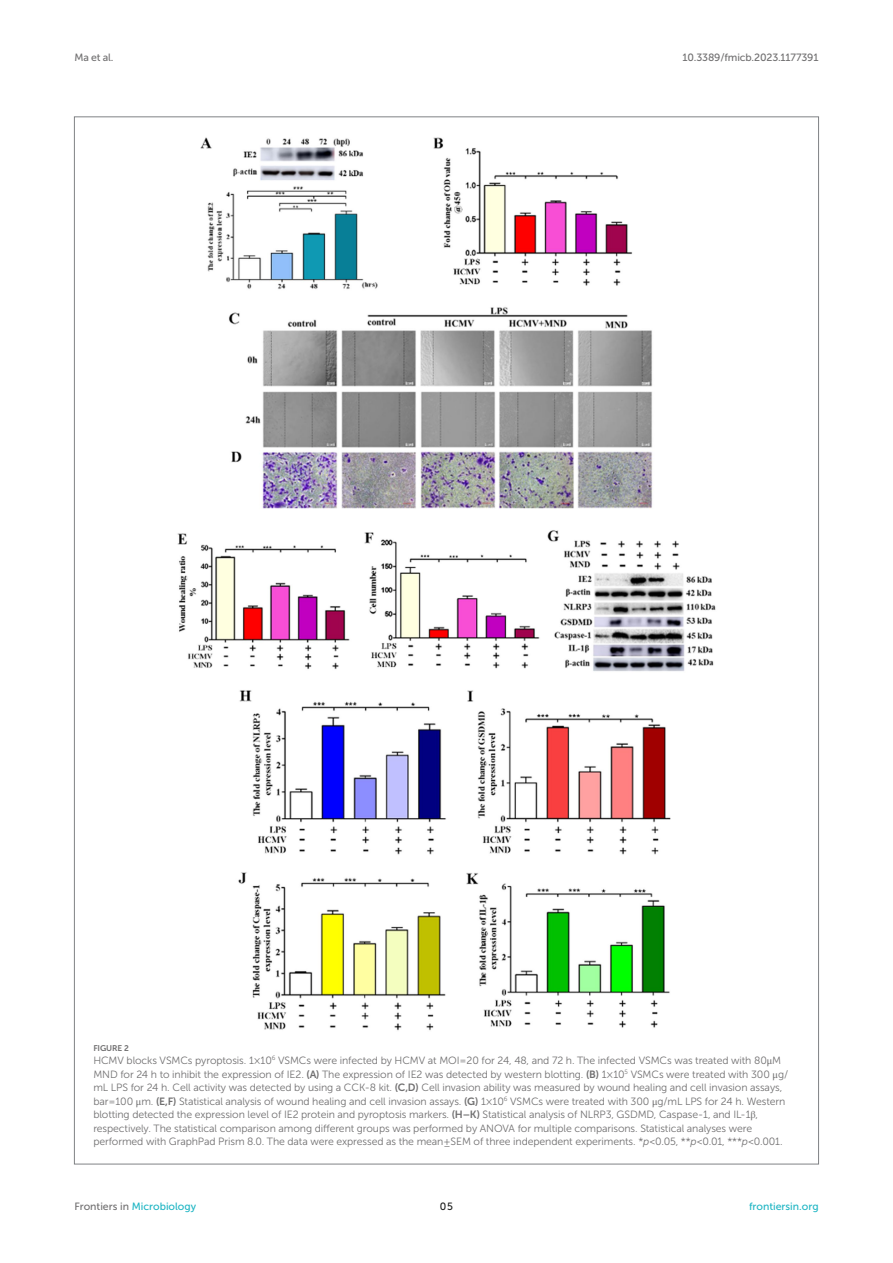
<style>
.page{position:relative;width:893px;height:1263px;background:#fff}
.page>*{position:absolute;margin:0;border:0;box-sizing:border-box;transform-origin:0 0}
.FIG_LEG{font:10.5px/13.5px "Museo Sans 300";letter-spacing:-.01em;color:#706f70}
.t1{font:10.5px "Museo Sans 500";color:#1db5c3}
.t2{font:10.5px "Museo Sans 500";letter-spacing:-.015em;color:#706f70}
.t3{font:10.5px "Museo Sans 500";color:#1b1c1b}
.FIG_HD{font:8.25px "Museo Sans 700";letter-spacing:-.01em;color:#706f70}
.s1{font-family:"STIX General"}
.s2{font-family:"Museo Sans 700"}
.s3{font-style:italic}
.s4{color:#706f70}
</style>
<div class="page">
<img style="left:177px;top:137px;width:539px;height:894px">
<p class="t2" style="left:74px;top:51px;width:40px">Ma et al.</p>
<p class="t2" style="left:683px;top:51px;width:137px">10.3389/fmicb.2023.1177391</p>
<p class="FIG_HD" style="left:93px;top:1043px;width:37px">FIGURE 2</p>
<p class="FIG_LEG" style="left:93px;top:1054px;width:696px">HCMV blocks VSMCs pyroptosis. 1 × 10<sup>6</sup> VSMCs were infected by HCMV at MOI = 20 for 24, 48, and 72 h. The infected VSMCs was treated with 80 <span class="s1">μ</span>M MND for 24 h to inhibit the expression of IE2. <span class="s2">(A)</span> The expression of IE2 was detected by western blotting. <span class="s2">(B)</span> 1 × 10<sup>5</sup> VSMCs were treated with 300 <span class="s1">μ</span>g/ mL LPS for 24 h. Cell activity was detected by using a CCK-8 kit. <span class="s2">(C,D)</span> Cell invasion ability was measured by wound healing and cell invasion assays, bar = 100 <span class="s1">μ</span>m. <span class="s2">(E,F)</span> Statistical analysis of wound healing and cell invasion assays. <span class="s2">(G)</span> 1 × 10<sup>6</sup> VSMCs were treated with 300 <span class="s1">μ</span>g/mL LPS for 24 h. Western blotting detected the expression level of IE2 protein and pyroptosis markers. <span class="s2">(H–K)</span> Statistical analysis of NLRP3, GSDMD, Caspase-1, and IL-1<span class="s1">β</span>, respectively. The statistical comparison among different groups was performed by ANOVA for multiple comparisons. Statistical analyses were performed with GraphPad Prism 8.0. The data were expressed as the mean ± SEM of three independent experiments. *<span class="s3">p</span> &lt; 0.05, **<span class="s3">p</span> &lt; 0.01, ***<span class="s3">p</span> &lt; 0.001.</p>
<p class="t1" style="left:74px;top:1200px;width:123px"><span class="s4">Frontiers in</span> Microbiology</p>
<p class="t3" style="left:440px;top:1200px;width:14px">05</p>
<p class="t1" style="left:749px;top:1200px;width:71px">frontiersin.org</p>
</div>
